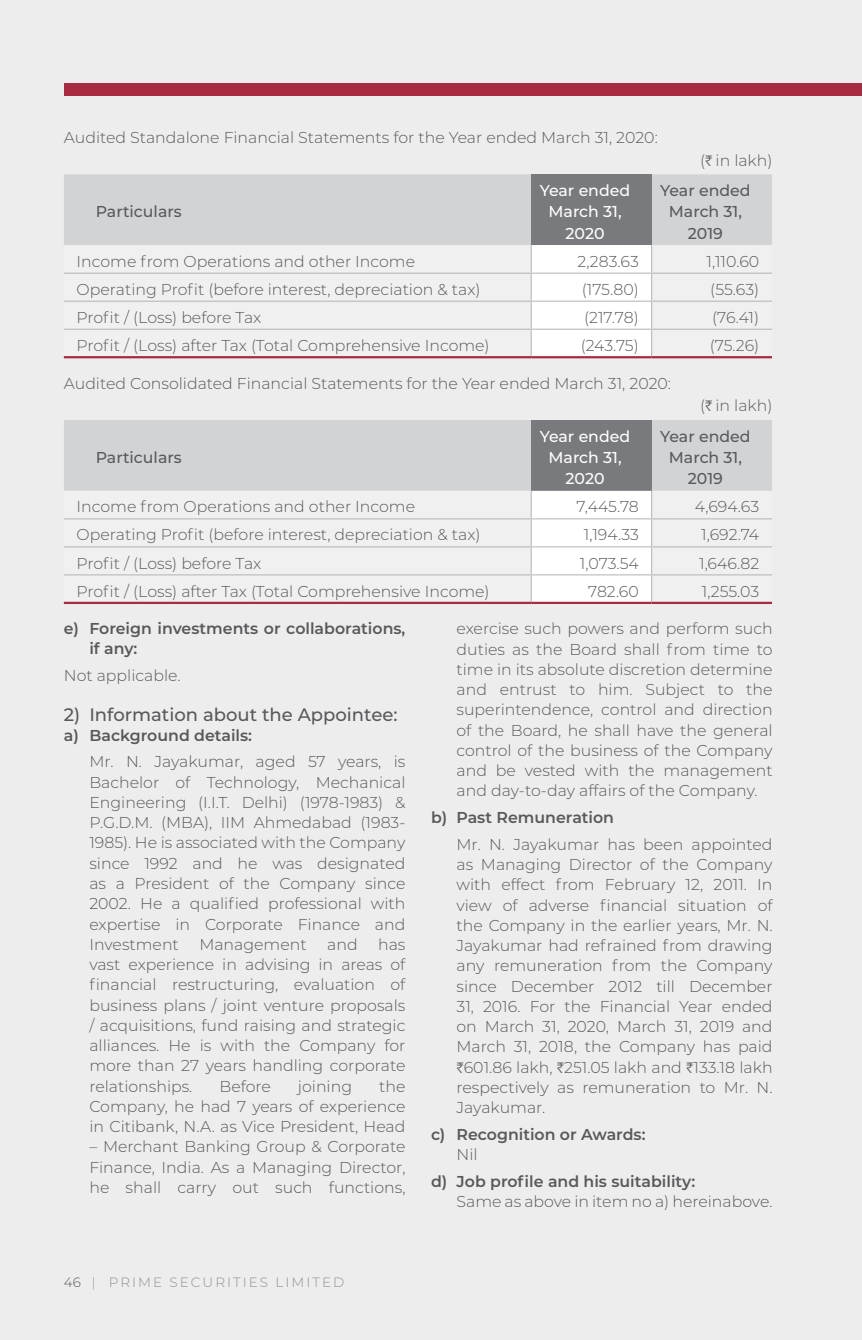
<style>
.page{position:relative;width:862px;height:1340px;background:#fff}
.page>*{position:absolute;margin:0;border:0;box-sizing:border-box;transform-origin:0 0}
.t1{font:500 18px "Montserrat";color:#58595b}
.t2{font:300 15.75px/20.2px "Montserrat";color:#58595b;text-align:justify}
.t3{font:600 15.75px/20.2px "Montserrat";color:#58595b}
.t4{font:500 15.75px/21.4px "Montserrat";color:#58595b;text-align:center}
.t5{font:500 15.75px/21.4px "Montserrat";color:#fff;text-align:center}
.t6{font:300 13.5px "Montserrat";letter-spacing:.15em;color:#8f9194}
.s1{font-family:"ITF Rupee";font-weight:400}
.s2{font-weight:600}
.s3{font-weight:300}
.s4{color:#58595b}
</style>
<div class="page">
<div style="left:0;top:0;width:861px;height:1339px;background:#ededee"></div>
<div style="left:64px;top:83px;width:797px;height:13px;background:#a62b43"></div>
<div style="left:64px;top:174px;width:707px;height:71px;background:#d1d3d4"></div>
<div style="left:531px;top:174px;width:120px;height:71px;background:#797a7d"></div>
<hr style="left:64px;top:272px;width:467px;height:2px;background:#b8babc">
<hr style="left:651px;top:272px;width:120px;height:2px;background:#b8babc">
<hr style="left:64px;top:300px;width:467px;height:2px;background:#b8babc">
<hr style="left:651px;top:300px;width:120px;height:2px;background:#b8babc">
<hr style="left:64px;top:328px;width:467px;height:2px;background:#b8babc">
<div style="left:530px;top:245px;width:121px;height:111px;background:#fff"></div>
<hr style="left:651px;top:328px;width:120px;height:2px;background:#b8babc">
<hr style="left:64px;top:356px;width:467px;height:2px;background:#a62b43">
<hr style="left:531px;top:356px;width:120px;height:2px;background:#a62b43">
<hr style="left:651px;top:356px;width:120px;height:2px;background:#a62b43">
<div style="left:64px;top:420px;width:707px;height:71px;background:#d1d3d4"></div>
<div style="left:531px;top:420px;width:120px;height:71px;background:#797a7d"></div>
<svg style="left:64px;top:491px;width:707px;height:110px"></svg>
<hr style="left:64px;top:518px;width:467px;height:1px;background:#b8babc">
<hr style="left:651px;top:518px;width:120px;height:1px;background:#b8babc">
<hr style="left:64px;top:546px;width:467px;height:1px;background:#b8babc">
<hr style="left:651px;top:546px;width:120px;height:1px;background:#b8babc">
<hr style="left:64px;top:574px;width:467px;height:1px;background:#b8babc">
<svg style="left:530px;top:491px;width:121px;height:110px;background:#fcfcfc"></svg>
<hr style="left:651px;top:574px;width:120px;height:1px;background:#b8babc">
<hr style="left:64px;top:601px;width:467px;height:3px;background:#a62b43">
<hr style="left:531px;top:601px;width:120px;height:3px;background:#a62b43">
<hr style="left:651px;top:601px;width:120px;height:3px;background:#a62b43">
<p class="t2" style="left:64px;top:127px;width:595px">Audited Standalone Financial Statements for the Year ended March 31, 2020:</p>
<p class="t2" style="left:699px;top:149px;width:74px">(<span class="s1">H</span> in lakh)</p>
<p class="t4" style="left:96px;top:200px;width:87px">Particulars</p>
<p class="t5" style="left:539px;top:179px;width:92px">Year ended<br>March 31,<br>2020</p>
<p class="t4" style="left:660px;top:179px;width:92px">Year ended<br>March 31,<br>2019</p>
<p class="t2" style="left:77px;top:250px;width:340px">Income from Operations and other Income</p>
<p class="t2" style="left:577px;top:250px;width:63px">2,283.63</p>
<p class="t2" style="left:706px;top:250px;width:54px">1,110.60</p>
<p class="t2" style="left:77px;top:278px;width:405px">Operating Profit (before interest, depreciation &amp; tax)</p>
<p class="t2" style="left:581px;top:278px;width:59px">(175.80)</p>
<p class="t2" style="left:710px;top:278px;width:50px">(55.63)</p>
<p class="t2" style="left:77px;top:306px;width:186px">P rofit / (Loss) before Tax</p>
<p class="t2" style="left:583px;top:306px;width:56px">(217.78)</p>
<p class="t2" style="left:711px;top:306px;width:48px">(76.41)</p>
<p class="t2" style="left:77px;top:334px;width:414px">P rofit / (Loss) after Tax (Total Comprehensive Income)</p>
<p class="t2" style="left:580px;top:334px;width:60px">(243.75)</p>
<p class="t2" style="left:709px;top:334px;width:51px">(75.26)</p>
<p class="t2" style="left:64px;top:372px;width:608px">Audited Consolidated Financial Statements for the Year ended March 31, 2020:</p>
<p class="t2" style="left:699px;top:395px;width:74px">(<span class="s1">H</span> in lakh)</p>
<p class="t4" style="left:96px;top:446px;width:87px">Particulars</p>
<p class="t5" style="left:539px;top:425px;width:92px">Year ended<br>March 31,<br>2020</p>
<p class="t4" style="left:660px;top:425px;width:92px">Year ended<br>March 31,<br>2019</p>
<p class="t2" style="left:77px;top:496px;width:340px">Income from Operations and other Income</p>
<p class="t2" style="left:576px;top:496px;width:64px">7,445.78</p>
<p class="t2" style="left:694px;top:496px;width:66px">4,694.63</p>
<p class="t2" style="left:77px;top:524px;width:405px">Operating Profit (before interest, depreciation &amp; tax)</p>
<p class="t2" style="left:583px;top:524px;width:56px">1,194.33</p>
<p class="t2" style="left:700px;top:524px;width:59px">1,692.74</p>
<p class="t2" style="left:77px;top:552px;width:186px">P rofit / (Loss) before Tax</p>
<p class="t2" style="left:579px;top:552px;width:60px">1,073.54</p>
<p class="t2" style="left:698px;top:552px;width:62px">1,646.82</p>
<p class="t2" style="left:77px;top:580px;width:414px">P rofit / (Loss) after Tax (Total Comprehensive Income)</p>
<p class="t2" style="left:587px;top:580px;width:52px">782.60</p>
<p class="t2" style="left:701px;top:580px;width:59px">1,255.03</p>
<p class="t3" style="left:89px;top:617px;width:317px;text-indent:-26px">e) Foreign investments or collaborations, if any:</p>
<p class="t2" style="left:64px;top:665px;width:118px">Not applicable.</p>
<p class="t1" style="left:64px;top:701px;width:335px">2) Information about the Appointee:</p>
<p class="t2" style="left:89px;top:721px;width:317px;line-height:26.6px;text-indent:-26px"><span class="s2">a) Background details:<br></span>Mr. N . Jayakumar, aged 57 years, is</p>
<p class="t2" style="left:89px;top:771px;width:317px">Bachelor of Technology, Mechanical Engineering (I.I.T. Delhi) (1978-1983) &amp; P.G.D.M. (MBA), IIM Ahmedabad (1983- 1985). He is associated with the Company since 1992 and he was designated as a President of the Company since 2002. He a qualified professional with expertise in Corporate Finance and Investment</p>
<p class="t2" style="left:89px;top:933px;width:317px;text-indent:288px">has vast experience in advising in areas of financial restructuring, evaluation of business plans / joint venture proposals / acquisitions, fund raising and strategic alliances. He is with the Company for more than 27 years handling corporate relationships.</p>
<p class="t2" style="left:199px;top:933px;width:109px">Management</p>
<p class="t2" style="left:327px;top:933px;width:32px">and</p>
<p class="t2" style="left:219px;top:1075px;width:53px">Before</p>
<p class="t2" style="left:298px;top:1075px;width:56px">joining</p>
<p class="t2" style="left:89px;top:1075px;width:317px;text-indent:289px">the Company, he had 7 years of experience in Citibank, N .A. as Vice President, Head</p>
<p class="t2" style="left:89px;top:1136px;width:317px">– Merchant Banking Group &amp; Corporate Finance, India. As a Managing Director, he shall carry out such functions,</p>
<p class="t2" style="left:456px;top:618px;width:317px">exercise such powers and perform such duties as the Board shall from time to time in its absolute discretion determine and entrust to him. Subject to the superintendence, control and direction of the Board, he shall have the general control of the business of the Company and be vested with the management and day-to-day affairs of the Company.</p>
<p class="t2" style="left:456px;top:803px;width:317px;line-height:26.6px;text-indent:-26px"><span class="s2">b) Past Remuneration<br></span>Mr. N . Jayakumar has been appointed</p>
<p class="t2" style="left:456px;top:853px;width:317px">as Managing Director of the Company with effect from February 12, 2011. In view of adverse financial situation of the Company in the earlier years, Mr. N .<br>Jayakumar had refrained from drawing any remuneration from the Company since December 2012 till December 31, 2016. For the Financial Year ended on March 31, 2020, March 31, 2019 and March 31, 2018, the Company has paid <span class="s1">H</span>601.86 lakh, <span class="s1">H</span>251.05 lakh and <span class="s1">H</span>133.18 lakh respectively as remuneration to Mr. N .<br>Jayakumar.</p>
<p class="t3" style="left:431px;top:1123px;width:216px">c) Recognition or Awards:<br><span class="s3">N</span></p>
<p class="t3" style="left:431px;top:1140px;width:265px;line-height:26.6px;text-indent:38px"><span class="s3">il<br></span>d) Job profile and his suitability:</p>
<p class="t2" style="left:456px;top:1190px;width:317px">Same as above in item no a) hereinabove.</p>
<p class="t6" style="left:64px;top:1272px;width:56px"><span class="s4">46</span> | Prim</p>
<p class="t6" style="left:153px;top:1272px;width:132px">e Securi ti es Limi</p>
<p class="t6" style="left:312px;top:1272px;width:31px">ted</p>
</div>
